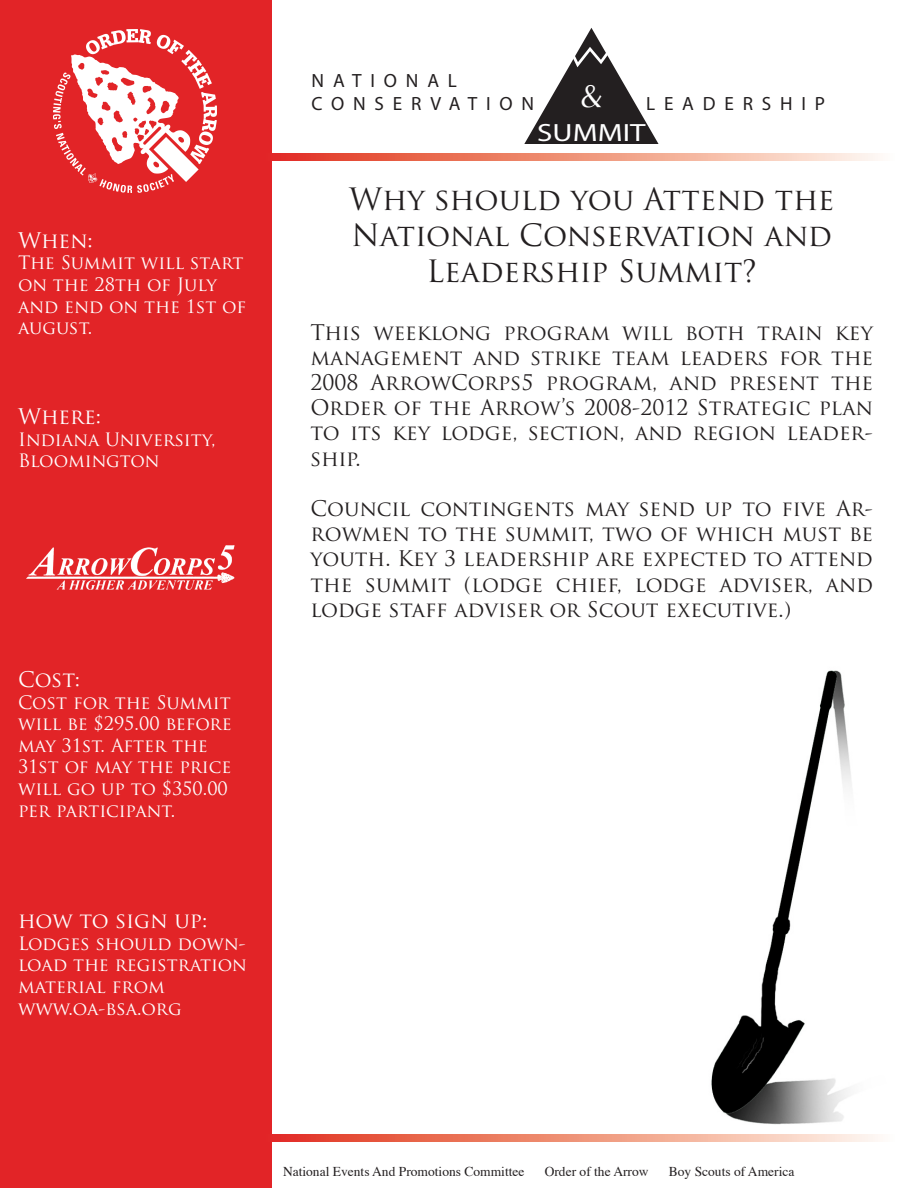
<style>
.page{position:relative;width:918px;height:1188px;background:#fff}
.page>*{position:absolute;margin:0;border:0;box-sizing:border-box;transform-origin:0 0}
.t1{font:32.85px "Optima";color:#fff}
.t2{font:30px "Trajan Pro";color:#231f20}
.t3{font:25.05px "Myriad";color:#fff;scale:1.24 1}
.t4{font:21px/25.2px "Trajan Pro";color:#231f20;text-align:justify}
.t5{font:21px "Trajan Pro";color:#fff}
.t6{font:19.2px/23px "Myriad";letter-spacing:.46em;color:#231f20}
.t7{font:18px/21.6px "Trajan Pro";color:#fff}
.t8{font:13.5px "Times";color:#231f20}
</style>
<div class="page">
<img style="left:711px;top:670px;width:141px;height:455px">
<div style="left:0;top:0;width:272px;height:1188px;background:#e22427"></div>
<svg style="left:524px;top:28px;width:135px;height:116px"></svg>
<svg style="left:272px;top:1134px;width:606px;height:8px;background:#ef937e"></svg>
<svg style="left:272px;top:153px;width:606px;height:7px;background:#ef937e"></svg>
<img style="left:54px;top:29px;width:163px;height:163px">
<img style="left:26px;top:545px;width:209px;height:45px">
<p class="t5" style="left:18px;top:227px;width:76px">When:</p>
<p class="t7" style="left:18px;top:252px;width:230px">The Summit will start on the 28th of July and end on the 1st of august.</p>
<p class="t5" style="left:18px;top:403px;width:84px">Where:</p>
<p class="t7" style="left:18px;top:428px;width:199px">Indiana University,<br>Bloomington</p>
<p class="t5" style="left:18px;top:666px;width:64px">Cost:</p>
<p class="t7" style="left:18px;top:691px;width:215px">Cost for the Summit will be $295.00 before may 31st. After the<br>31st of may the price will go up to $350.00 per participant.</p>
<p class="t5" style="left:18px;top:907px;width:191px">how to sign up:</p>
<p class="t7" style="left:18px;top:932px;width:230px;text-align:justify">Lodges should down&shy;load the registration material from</p>
<p class="t7" style="left:18px;top:997px;width:165px">www.oa-bsa.org</p>
<p class="t6" style="left:312px;top:70px;width:224px">NATIONAL<br>CONSERVATION</p>
<p class="t1" style="left:580px;top:77px;width:25px">&amp;</p>
<p class="t6" style="left:646px;top:93px;width:180px">LEADERSHIP</p>
<p class="t3" style="left:537px;top:121px;width:89px">SUMMIT</p>
<p class="t2" style="left:349px;top:180px;width:487px">Why should you Attend the</p>
<p class="t2" style="left:351px;top:216px;width:482px">National Conservation and</p>
<p class="t2" style="left:427px;top:252px;width:332px">Leadership Summit?</p>
<p class="t4" style="left:310px;top:319px;width:564px">This weeklong program will both train key management and strike team leaders for the 2008 ArrowCorps5 program, and present the Order of the Arrow’s 2008-2012 Strategic plan to its key lodge, section, and region leader&shy;ship.</p>
<p class="t4" style="left:310px;top:496px;width:564px">Council contingents may send up to five Ar&shy;rowmen to the summit, two of which must be youth. Key 3 leadership are expected to attend the summit (lodge chief, lodge adviser, and lodge staff adviser or Scout executive.)</p>
<p class="t8" style="left:283px;top:1159px;width:243px">National Events And Promotions Committee</p>
<p class="t8" style="left:545px;top:1159px;width:105px">Order of the Arrow</p>
<p class="t8" style="left:669px;top:1159px;width:127px">Boy Scouts of America</p>
</div>
